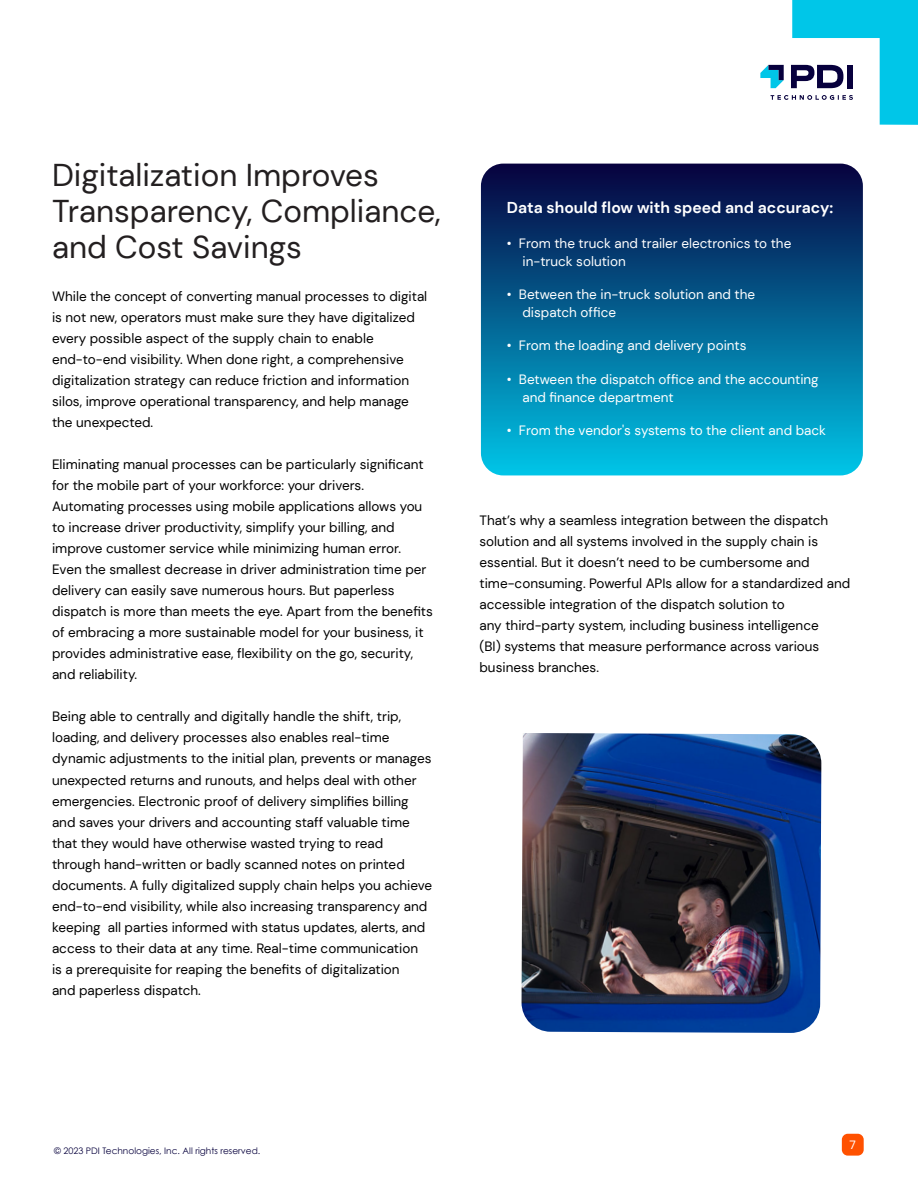
<style>
.page{position:relative;width:918px;height:1188px;background:#fff}
.page>*{position:absolute;margin:0;border:0;box-sizing:border-box;transform-origin:0 0}
.t1{font:31.5px/36px "DM Sans";color:#231f20}
.t2{font:700 15.75px "DM Sans";color:#fff}
.t3{font:13.5px/21px "DM Sans";color:#000}
.t4{font:13.5px/18px "DM Sans";color:#fff}
.t5{font:12px "DM Sans";color:#fff}
.t6{font:9px "Century Gothic";color:#07003d}
</style>
<div class="page">
<svg style="left:481px;top:164px;width:382px;height:311px;background:#046493"></svg>
<div style="left:842px;top:1134px;width:22px;height:22px;background:#ff5100;border-radius:6px"></div>
<svg style="left:760px;top:0;width:158px;height:125px"></svg>
<img style="left:521px;top:733px;width:300px;height:300px">
<h1 class="t1" style="left:52px;top:156px;width:390px">Digitalization Improves<br>Transparency, Compliance, and Cost Savings</h1>
<p class="t3" style="left:52px;top:286px;width:377px">While the concept of converting manual processes to digital is not new, operators must make sure they have digitalized every possible aspect of the supply chain to enable end-to-end visibility. When done right, a comprehensive digitalization strategy can reduce friction and information silos, improve operational transparency, and help manage the unexpected.</p>
<p class="t3" style="left:52px;top:454px;width:382px">Eliminating manual processes can be particularly significant for the mobile part of your workforce: your drivers.<br>Automating processes using mobile applications allows you to increase driver productivity, simplify your billing, and improve customer service while minimizing human error.<br>Even the smallest decrease in driver administration time per delivery can easily save numerous hours. But paperless dispatch is more than meets the eye. Apart from the benefits of embracing a more sustainable model for your business, it provides administrative ease, flexibility on the go, security, and reliability.</p>
<p class="t3" style="left:52px;top:706px;width:382px">Being able to centrally and digitally handle the shift, trip, loading, and delivery processes also enables real-time dynamic adjustments to the initial plan, prevents or manages unexpected returns and runouts, and helps deal with other emergencies. Electronic proof of delivery simplifies billing and saves your drivers and accounting staff valuable time that they would have otherwise wasted trying to read through hand-written or badly scanned notes on printed documents. A fully digitalized supply chain helps you achieve end-to-end visibility, while also increasing transparency and keeping all parties informed with status updates, alerts, and access to their data at any time. Real-time communication<br>is a prerequisite for reaping the benefits of digitalization<br>and paperless dispatch.</p>
<p class="t2" style="left:507px;top:198px;width:328px">Data should flow with speed and accuracy:</p>
<p class="t4" style="left:522px;top:234px;width:270px;text-indent:-16px">• From the truck and trailer electronics to the in-truck solution</p>
<p class="t4" style="left:522px;top:285px;width:234px;text-indent:-16px">• Between the in-truck solution and the dispatch office</p>
<p class="t4" style="left:507px;top:336px;width:241px">• From the loading and delivery points</p>
<p class="t4" style="left:522px;top:371px;width:298px;text-indent:-16px">• Between the dispatch office and the accounting and finance department</p>
<p class="t4" style="left:507px;top:422px;width:321px">• From the vendor's systems to the client and back</p>
<p class="t3" style="left:480px;top:510px;width:372px">That’s why a seamless integration between the dispatch solution and all systems involved in the supply chain is essential. But it doesn’t need to be cumbersome and time-consuming. Powerful APIs allow for a standardized and accessible integration of the dispatch solution to<br>any third-party system, including business intelligence<br>(BI) systems that measure performance across various business branches.</p>
<p class="t6" style="left:54px;top:1145px;width:208px">© 2023 PDI Technologies, Inc. All rights reserved.</p>
<p class="t5" style="left:849px;top:1137px;width:8px">7</p>
</div>
